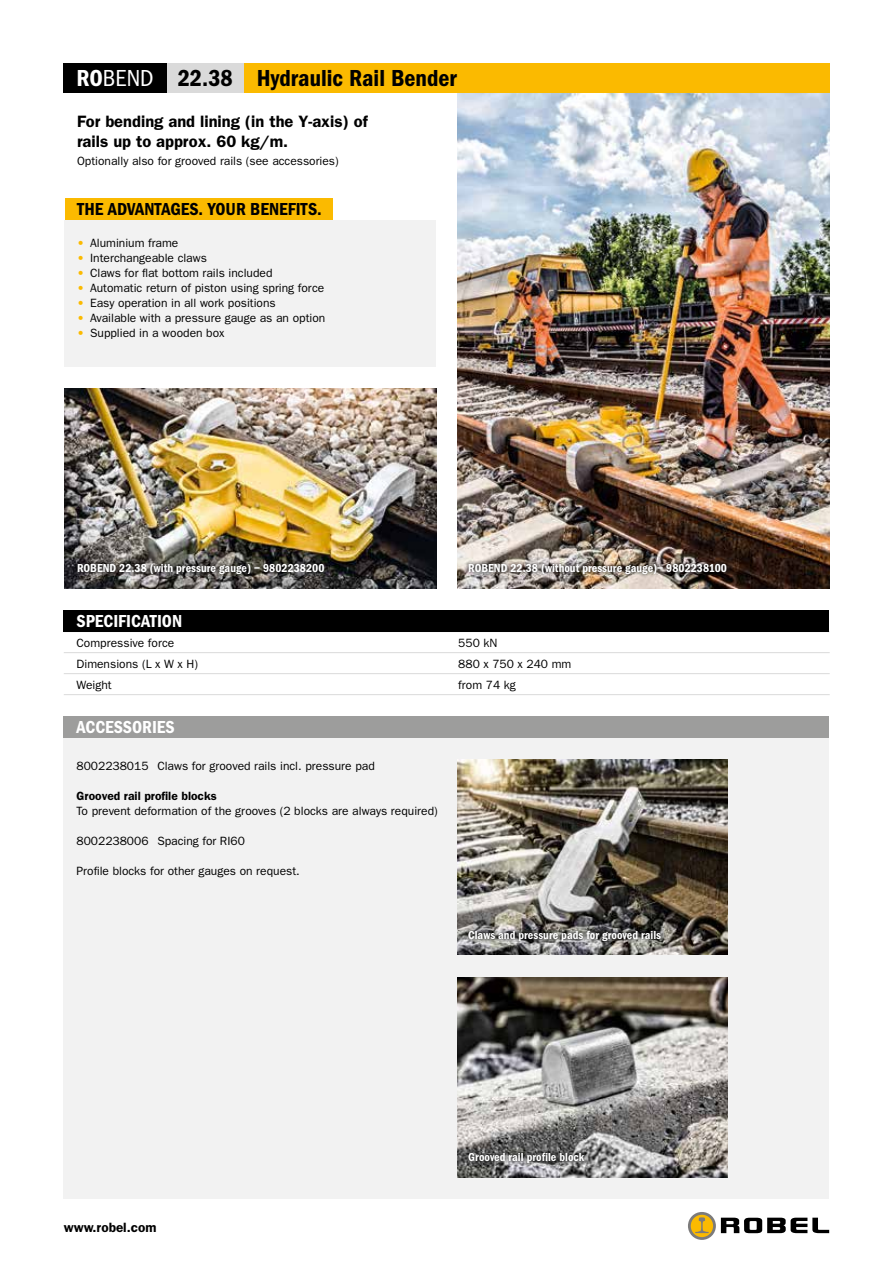
<style>
.page{position:relative;width:893px;height:1263px;background:#fff}
.page>*{position:absolute;margin:0;border:0;box-sizing:border-box;transform-origin:0 0}
.t1{font:600 condensed 24px "Franklin Gothic";color:#000}
.t2{font:600 condensed 18px "Franklin Gothic";color:#000}
.t3{font:600 condensed 18px "Franklin Gothic";color:#fff}
.t4{font:600 16.5px/19.5px "Franklin Gothic";color:#000}
.t5{font:600 13.5px "Franklin Gothic";color:#000}
.t6{font:12px "Franklin Gothic";color:#000}
.t7{font:600 condensed 12px "Franklin Gothic";color:#fff}
.t8{font:600 12px "Franklin Gothic";color:#000}
.s1{color:#fff}
.s2{font-weight:400;color:#fff}
.s3{color:#fbba00}
</style>
<div class="page">
<img style="left:458px;top:93px;width:372px;height:496px">
<img style="left:64px;top:388px;width:372px;height:201px">
<div style="left:167px;top:64px;width:663px;height:29px;background:#fbba00"></div>
<div style="left:64px;top:64px;width:103px;height:29px;background:#000"></div>
<div style="left:167px;top:64px;width:77px;height:29px;background:#dadada"></div>
<hr style="left:64px;top:631px;width:766px;height:1px;background:#dadada">
<hr style="left:64px;top:652px;width:766px;height:1px;background:#dadada">
<hr style="left:64px;top:673px;width:766px;height:1px;background:#dadada">
<hr style="left:64px;top:694px;width:766px;height:1px;background:#dadada">
<div style="left:64px;top:737px;width:765px;height:462px;background:#f2f2f2"></div>
<div style="left:64px;top:716px;width:765px;height:22px;background:#9d9d9c"></div>
<div style="left:64px;top:610px;width:765px;height:21px;background:#000"></div>
<img style="left:458px;top:759px;width:270px;height:196px">
<img style="left:458px;top:978px;width:270px;height:200px">
<svg style="left:464px;top:926px;width:201px;height:19px;background:#656462"></svg>
<div style="left:65px;top:220px;width:371px;height:146px;background:#f2f2f2"></div>
<div style="left:65px;top:199px;width:267px;height:21px;background:#fbba00"></div>
<svg style="left:73px;top:560px;width:256px;height:19px;background:#474543"></svg>
<img style="left:465px;top:560px;width:266px;height:19px">
<svg style="left:464px;top:1149px;width:125px;height:19px;background:#606060"></svg>
<svg style="left:688px;top:1212px;width:28px;height:28px"></svg>
<svg style="left:721px;top:1218px;width:108px;height:15px"></svg>
<svg style="left:691px;top:1215px;width:22px;height:22px"></svg>
<svg style="left:695px;top:1217px;width:14px;height:16px"></svg>
<h1 class="t1" style="left:77px;top:64px;width:382px"><span class="s1">RO</span><span class="s2">BEND</span> 22.38 Hydraulic Rail Bender</h1>
<h3 class="t4" style="left:77px;top:112px;width:292px">For bending and lining (in the Y-axis) of rails up to approx. 60 kg/m.</h3>
<p class="t6" style="left:77px;top:154px;width:263px">Optionally also for grooved rails (see accessories)</p>
<h2 class="t2" style="left:77px;top:199px;width:246px">THE ADVANTAGES. YOUR BENEFITS.</h2>
<p class="t6" style="left:77px;top:236px;width:103px"><span class="s3">•</span> Aluminium frame</p>
<p class="t6" style="left:77px;top:251px;width:131px"><span class="s3">•</span> Interchangeable claws</p>
<p class="t6" style="left:77px;top:266px;width:197px"><span class="s3">•</span> Claws for flat bottom rails included</p>
<p class="t6" style="left:77px;top:281px;width:248px"><span class="s3">•</span> Automatic return of piston using spring force</p>
<p class="t6" style="left:77px;top:296px;width:200px"><span class="s3">•</span> Easy operation in all work positions</p>
<p class="t6" style="left:77px;top:311px;width:250px"><span class="s3">•</span> Available with a pressure gauge as an option</p>
<p class="t6" style="left:77px;top:326px;width:149px"><span class="s3">•</span> Supplied in a wooden box</p>
<p class="t7" style="left:77px;top:561px;width:249px">ROBEND 22.38 (with pressure gauge) – 9802238200</p>
<p class="t7" style="left:468px;top:561px;width:260px">ROBEND 22.38 (without pressure gauge)– 9802238100</p>
<h2 class="t3" style="left:77px;top:611px;width:107px">SPECIFICATION</h2>
<p class="t6" style="left:77px;top:636px;width:99px">Compressive force</p>
<p class="t6" style="left:458px;top:636px;width:41px">550 kN</p>
<p class="t6" style="left:77px;top:657px;width:123px">Dimensions (L x W x H)</p>
<p class="t6" style="left:458px;top:657px;width:115px">880 x 750 x 240 mm</p>
<p class="t6" style="left:77px;top:678px;width:37px">Weight</p>
<p class="t6" style="left:458px;top:678px;width:59px">from 74 kg</p>
<h2 class="t3" style="left:77px;top:717px;width:100px">ACCESSORIES</h2>
<p class="t6" style="left:77px;top:759px;width:300px">8002238015 Claws for grooved rails incl. pressure pad</p>
<p class="t8" style="left:77px;top:789px;width:142px">Grooved rail profile blocks</p>
<p class="t6" style="left:77px;top:804px;width:363px">To prevent deformation of the grooves (2 blocks are always required)</p>
<p class="t6" style="left:77px;top:834px;width:170px">8002238006 Spacing for RI60</p>
<p class="t6" style="left:77px;top:864px;width:225px">Profile blocks for other gauges on request.</p>
<p class="t7" style="left:468px;top:928px;width:194px">Claws and pressure pads for grooved rails</p>
<p class="t5" style="left:64px;top:1219px;width:94px">www.robel.com</p>
<p class="t7" style="left:468px;top:1151px;width:118px">Grooved rail profile block</p>
</div>
